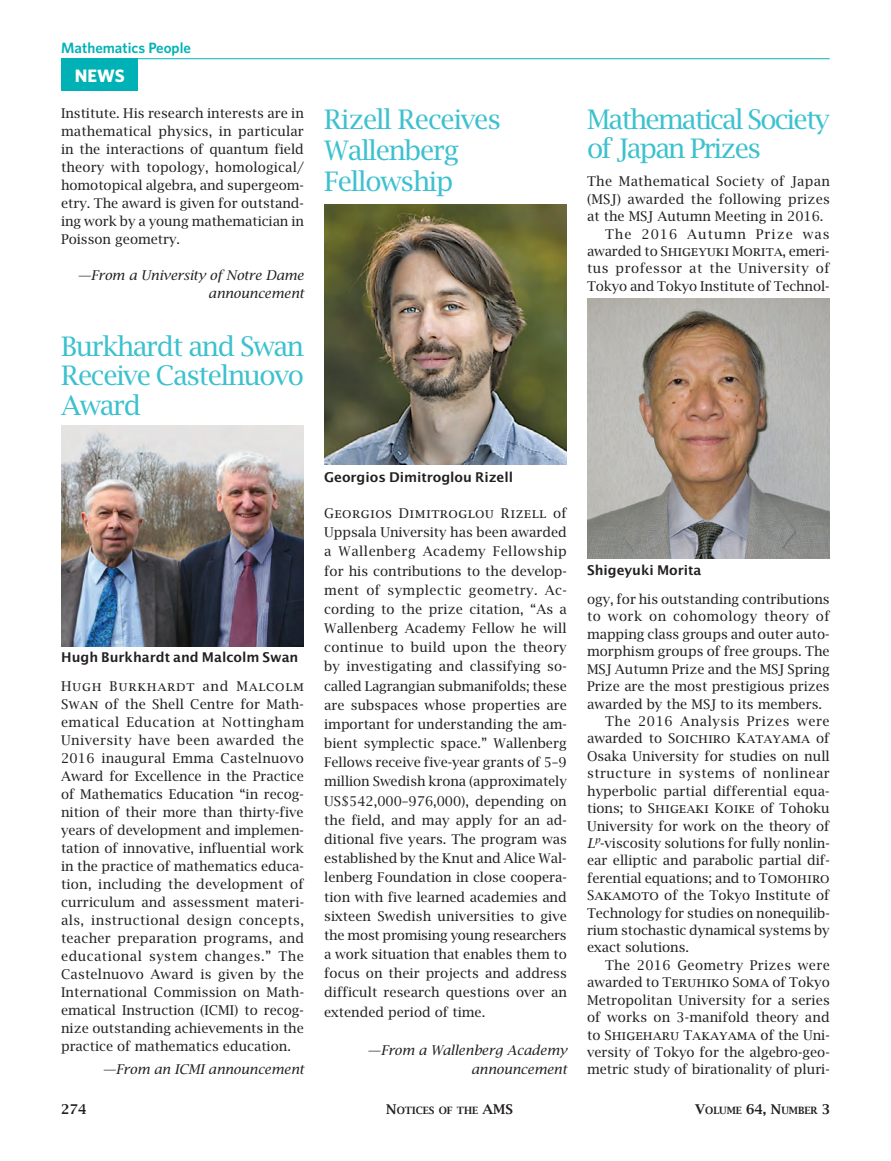
<style>
.page{position:relative;width:891px;height:1161px;background:#fff}
.page>*{position:absolute;margin:0;border:0;box-sizing:border-box;transform-origin:0 0}
.t1{font:26.85px/31.2px "Lucida Bright";letter-spacing:-.05em;color:#3cc1ce}
.t2{font:700 18px "Whitney";color:#fff}
.t3{font:600 15px "Whitney";color:#00b2b5}
.t4{font:13.5px/18px "Lucida Bright";color:#231f20;text-align:justify}
.t5{font:italic 13.5px/19.2px "Lucida Bright";letter-spacing:-.005em;color:#231f20;text-align:right}
.t6{font:600 13.5px "Lucida Sans";letter-spacing:-.005em;color:#231f20}
.t7{font:13.5px "Lucida Bright";letter-spacing:.035em;color:#231f20}
.t8{font:13.5px "Lucida Bright Smallcaps";color:#231f20}
.t9{font:13.5px "Lucida Bright";letter-spacing:.02em;color:#231f20}
.t10{font:13.5px "Lucida Bright Smallcaps";letter-spacing:.03em;color:#231f20}
.t11{font:13.5px "Lucida Bright";letter-spacing:.045em;color:#231f20}
.t12{font:13.5px "Lucida Bright Smallcaps";letter-spacing:.055em;color:#231f20}
.t13{font:13.5px "Lucida Bright";letter-spacing:.08em;color:#231f20}
.t14{font:600 13.5px "Lucida Bright";color:#231f20}
.t15{font:600 10.05px "Lucida Bright Smallcaps";color:#231f20}
.s1{font-family:"Lucida Bright Smallcaps"}
.s2{font-family:"Lucida Bright"}
.s3{font-style:italic}
.s4{font-size:13.5px}
.s5{font-family:"Lucida Bright";font-size:13.5px}
</style>
<div class="page">
<hr style="left:61px;top:58px;width:769px;height:1px;background:#00b2b5">
<div style="left:61px;top:58px;width:77px;height:33px;background:#00b2b5"></div>
<img style="left:61px;top:425px;width:243px;height:221px">
<img style="left:587px;top:298px;width:243px;height:260px">
<img style="left:324px;top:205px;width:243px;height:260px">
<p class="t3" style="left:61px;top:38px;width:131px">Mathematics People</p>
<h2 class="t2" style="left:75px;top:64px;width:51px">NEWS</h2>
<p class="t4" style="left:61px;top:104px;width:245px">Institute. His research interests are in mathematical physics, in particular in the interactions of quantum field theory with topology, homological/ homotopical algebra, and supergeom&shy;etry. The award is given for outstand&shy;ing work by a young mathematician in Poisson geometry.</p>
<p class="t5" style="left:77px;top:266px;width:228px;line-height:18px">—From a University of Notre Dame announcement</p>
<h1 class="t1" style="left:61px;top:330px;width:244px;line-height:30px;text-align:justify">Burkhardt and Swan Receive Castelnuovo Award</h1>
<h1 class="t1" style="left:324px;top:103px;width:178px">Rizell Receives<br>Wallenberg<br>Fellowship</h1>
<h1 class="t1" style="left:587px;top:104px;width:244px;line-height:29.4px">Mathematical Society of Japan Prizes</h1>
<p class="t9" style="left:587px;top:173px;width:244px">The Mathematical Society of Japan</p>
<p class="t4" style="left:587px;top:190px;width:244px">(MSJ) awarded the following prizes</p>
<p class="t4" style="left:587px;top:207px;width:238px">at the MSJ Autumn Meeting in 2016.</p>
<p class="t13" style="left:605px;top:225px;width:226px">The 2016 Autumn Prize was</p>
<p class="t4" style="left:587px;top:242px;width:244px">awarded to <span class="s1">Shigeyuki Morita</span>, emeri-</p>
<p class="t7" style="left:587px;top:260px;width:244px">tus professor at the University of</p>
<p class="t4" style="left:587px;top:277px;width:244px">Tokyo and Tokyo Institute of Technol-</p>
<p class="t6" style="left:61px;top:649px;width:239px">Hugh Burkhardt and Malcolm Swan</p>
<p class="t12" style="left:61px;top:678px;width:244px">Hugh Burkhardt <span class="s2">and</span> Malcolm</p>
<p class="t4" style="left:61px;top:695px;width:245px"><span class="s1">Swan</span> of the Shell Centre for Math&shy;ematical Education at Nottingham University have been awarded the 2016 inaugural Emma Castelnuovo Award for Excellence in the Practice of Mathematics Education “in recog&shy;nition of their more than thirty-five years of development and implemen&shy;tation of innovative, influential work in the practice of mathematics educa&shy;tion, including the development of curriculum and assessment materi&shy;als, instructional design concepts, teacher preparation programs, and educational system changes.” The Castelnuovo Award is given by the International Commission on Math&shy;ematical Instruction (ICMI) to recog&shy;nize outstanding achievements in the practice of mathematics education.</p>
<p class="t5" style="left:103px;top:1060px;width:203px">—From an ICMI announcement</p>
<p class="t6" style="left:324px;top:469px;width:190px">Georgios Dimitroglou Rizell</p>
<p class="t10" style="left:324px;top:505px;width:244px">Georgios Dimitroglou Rizell <span class="s2">of</span></p>
<p class="t4" style="left:324px;top:522px;width:244px;line-height:19.2px">Uppsala University has been awarded a Wallenberg Academy Fellowship for his contributions to the develop&shy;ment of symplectic geometry. Ac&shy;cording to the prize citation, “As a Wallenberg Academy Fellow he will continue to build upon the theory by investigating and classifying so&shy;called Lagrangian submanifolds; these are subspaces whose properties are important for understanding the am&shy;bient symplectic space.” Wallenberg Fellows receive five-year grants of 5–9 million Swedish krona (approximately US$542,000–976,000), depending on the field, and may apply for an ad&shy;ditional five years. The program was established by the Knut and Alice Wal&shy;lenberg Foundation in close coopera&shy;tion with five learned academies and sixteen Swedish universities to give the most promising young researchers a work situation that enables them to focus on their projects and address difficult research questions over an extended period of time.</p>
<p class="t5" style="left:367px;top:1040px;width:201px">—From a Wallenberg Academy announcement</p>
<p class="t6" style="left:587px;top:562px;width:116px">Shigeyuki Morita</p>
<p class="t4" style="left:587px;top:590px;width:244px">ogy, for his outstanding contributions</p>
<p class="t7" style="left:587px;top:608px;width:244px">to work on cohomology theory of</p>
<p class="t4" style="left:587px;top:625px;width:244px">mapping class groups and outer auto-</p>
<p class="t4" style="left:587px;top:642px;width:244px">morphism groups of free groups. The</p>
<p class="t4" style="left:587px;top:660px;width:244px">MSJ Autumn Prize and the MSJ Spring</p>
<p class="t4" style="left:587px;top:677px;width:244px">Prize are the most prestigious prizes</p>
<p class="t4" style="left:587px;top:694px;width:236px">awarded by the MSJ to its members.</p>
<p class="t11" style="left:605px;top:713px;width:226px">The 2016 Analysis Prizes were</p>
<p class="t8" style="left:587px;top:731px;width:244px"><span class="s2">awarded to</span> Soichiro Katayama <span class="s2">of</span></p>
<p class="t4" style="left:587px;top:747px;width:244px;line-height:17.4px">Osaka University for studies on null structure in systems of nonlinear hyperbolic partial differential equa&shy;tions; to <span class="s1">Shigeaki Koike</span> of Tohoku University for work on the theory of <span class="s3">L</span><sup>p</sup>-viscosity solutions for fully nonlin&shy;ear elliptic and parabolic partial dif&shy;ferential equations; and to <span class="s1">Tomohiro Sakamoto</span> of the Tokyo Institute of Technology for studies on nonequilib&shy;rium stochastic dynamical systems by exact solutions.</p>
<p class="t4" style="left:587px;top:956px;width:244px;line-height:17.4px;text-indent:18px">The 2016 Geometry Prizes were awarded to <span class="s1">Teruhiko Soma</span> of Tokyo Metropolitan University for a series of works on 3-manifold theory and</p>
<p class="t8" style="left:587px;top:1027px;width:244px"><span class="s2">to</span> Shigeharu Takayama <span class="s2">of the Uni-</span></p>
<p class="t4" style="left:587px;top:1043px;width:244px;line-height:17.4px">versity of Tokyo for the algebro-geo&shy;metric study of birationality of pluri-</p>
<p class="t14" style="left:61px;top:1101px;width:27px">274</p>
<p class="t15" style="left:386px;top:1105px;width:124px"><span class="s4">N</span>OTICES OF THE <span class="s4">AMS</span></p>
<p class="t15" style="left:695px;top:1105px;width:137px"><span class="s4">V</span>OLUME <span class="s5">64,</span> <span class="s4">N</span>UMBER <span class="s5">3</span></p>
</div>
